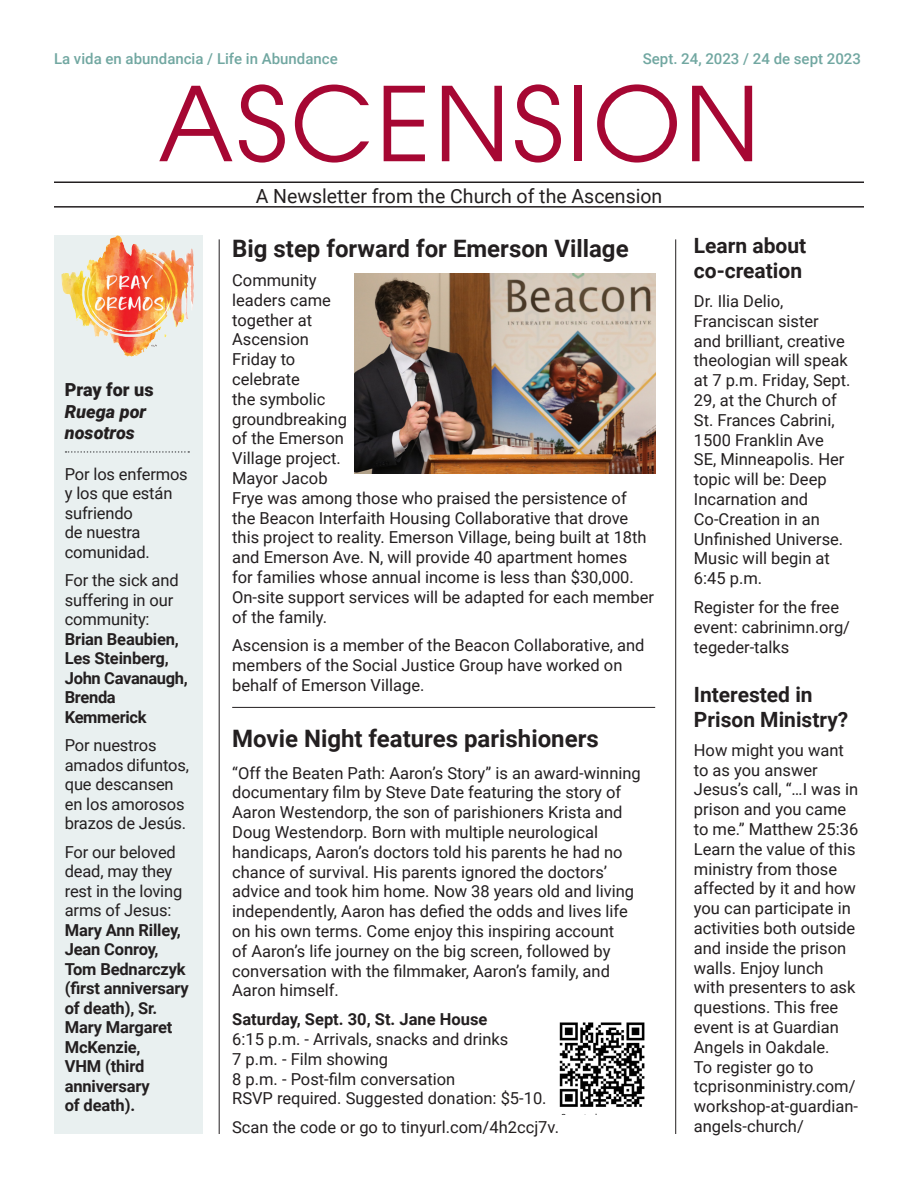
<style>
.page{position:relative;width:918px;height:1188px;background:#fff}
.page>*{position:absolute;margin:0;border:0;box-sizing:border-box;transform-origin:0 0}
.t1{font:102px "ITC Avant Garde Pro";letter-spacing:.03em;color:#a60733}
.t2{font:700 24px "Roboto";color:#231f20}
.t3{font:700 21px/25.2px "Roboto";color:#231f20}
.t4{font:19.5px "Roboto";color:#231f20}
.t5{font:italic 900 18px/21.6px "Roboto";color:#231f20}
.t6{font:16.5px/19.8px "Roboto";color:#231f20}
.t7{font:700 16.5px/19.5px "Roboto";letter-spacing:-.01em;color:#231f20}
.t8{font:500 15px "Roboto";color:#71a7a1}
.s1{font-style:normal}
.s2{font-weight:400}
</style>
<div class="page">
<hr style="left:54px;top:182px;width:810px;height:1px;background:#231f20">
<hr style="left:54px;top:206px;width:810px;height:2px;background:#231f20">
<div style="left:54px;top:236px;width:148px;height:898px;background:#e9f0f0"></div>
<svg style="left:66px;top:451px;width:123px;height:2px"></svg>
<hr style="left:219px;top:239px;width:1px;height:895px;background:#231f20">
<hr style="left:675px;top:239px;width:1px;height:895px;background:#231f20">
<img style="left:559px;top:1022px;width:86px;height:92px">
<img style="left:84px;top:236px;width:110px;height:100px">
<img style="left:355px;top:274px;width:300px;height:200px">
<hr style="left:232px;top:707px;width:423px;height:1px;background:#231f20">
<p class="t8" style="left:54px;top:48px;width:285px">La vida en abundancia / Life in Abundance</p>
<p class="t8" style="left:643px;top:48px;width:220px">Sept. 24, 2023 / 24 de sept 2023</p>
<p class="t1" style="left:158px;top:61px;width:603px">ASCENSION</p>
<p class="t4" style="left:256px;top:182px;width:408px">A Newsletter from the Church of the Ascension</p>
<p class="t5" style="left:65px;top:378px;width:90px"><span class="s1">Pray for us<br></span>Ruega por nosotros</p>
<p class="t6" style="left:65px;top:464px;width:124px">Por los enfermos y los que están sufriendo<br>de nuestra comunidad.</p>
<p class="t7" style="left:65px;top:570px;width:125px"><span class="s2">For the sick and suffering in our community:<br></span>Brian Beaubien,<br>Les Steinberg,<br>John Cavanaugh,<br>Brenda<br>Kemmerick</p>
<p class="t6" style="left:65px;top:735px;width:126px">Por nuestros amados difuntos, que descansen en los amorosos brazos de Jesús.</p>
<p class="t7" style="left:65px;top:842px;width:126px"><span class="s2">For our beloved dead, may they rest in the loving arms of Jesus:<br></span>Mary Ann Rilley,<br>Jean Conroy,<br>Tom Bednarczyk (first anniversary of death), Sr.<br>Mary Margaret<br>McKenzie,<br>VHM (third anniversary<br>of death).</p>
<p class="t2" style="left:232px;top:232px;width:398px">Big step forward for Emerson Village</p>
<p class="t6" style="left:232px;top:270px;width:423px">Community<br>leaders came<br>together at<br>Ascension<br>Friday to<br>celebrate<br>the symbolic<br>groundbreaking<br>of the Emerson<br>Village project.<br>Mayor Jacob<br>Frye was among those who praised the persistence of the Beacon Interfaith Housing Collaborative that drove this project to reality. Emerson Village, being built at 18th and Emerson Ave. N, will provide 40 apartment homes<br>for families whose annual income is less than $30,000.<br>On-site support services will be adapted for each member of the family.</p>
<p class="t6" style="left:232px;top:635px;width:414px">Ascension is a member of the Beacon Collaborative, and members of the Social Justice Group have worked on behalf of Emerson Village.</p>
<p class="t2" style="left:232px;top:722px;width:368px">Movie Night features parishioners</p>
<p class="t6" style="left:232px;top:762px;width:410px">“Off the Beaten Path: Aaron’s Story” is an award-winning documentary film by Steve Date featuring the story of Aaron Westendorp, the son of parishioners Krista and Doug Westendorp. Born with multiple neurological handicaps, Aaron’s doctors told his parents he had no chance of survival. His parents ignored the doctors’ advice and took him home. Now 38 years old and living independently, Aaron has defied the odds and lives life on his own terms. Come enjoy this inspiring account<br>of Aaron’s life journey on the big screen, followed by conversation with the filmmaker, Aaron’s family, and Aaron himself.</p>
<p class="t7" style="left:232px;top:1009px;width:257px">Saturday, Sept. 30, St. Jane House</p>
<p class="t6" style="left:232px;top:1029px;width:278px">6:15 p.m. - Arrivals, snacks and drinks</p>
<p class="t6" style="left:232px;top:1048px;width:157px">7 p.m. - Film showing</p>
<p class="t6" style="left:232px;top:1068px;width:225px">8 p.m. - Post-film conversation</p>
<p class="t6" style="left:232px;top:1088px;width:316px">RSVP required. Suggested donation: $5-10.</p>
<p class="t6" style="left:232px;top:1117px;width:328px">Scan the code or go to tinyurl.com/4h2ccj7v.</p>
<p class="t3" style="left:694px;top:232px;width:114px">Learn about co-creation</p>
<p class="t6" style="left:694px;top:291px;width:158px">Dr. Ilia Delio,<br>Franciscan sister<br>and brilliant, creative theologian will speak at 7 p.m. Friday, Sept.<br>29, at the Church of<br>St. Frances Cabrini,<br>1500 Franklin Ave<br>SE, Minneapolis. Her topic will be: Deep<br>Incarnation and<br>Co-Creation in an<br>Unfinished Universe.<br>Music will begin at<br>6:45 p.m.</p>
<p class="t6" style="left:694px;top:597px;width:158px">Register for the free event: cabrinimn.org/ tegeder-talks</p>
<p class="t3" style="left:694px;top:681px;width:156px">Interested in<br>Prison Ministry?</p>
<p class="t6" style="left:694px;top:739px;width:166px">How might you want to as you answer<br>Jesus’s call, “…I was in prison and you came to me.” Matthew 25:36<br>Learn the value of this ministry from those affected by it and how you can participate in activities both outside and inside the prison walls. Enjoy lunch with presenters to ask questions. This free event is at Guardian<br>Angels in Oakdale.<br>To register go to tcprisonministry.com/ workshop-at-guardian&shy;angels-church/</p>
</div>
